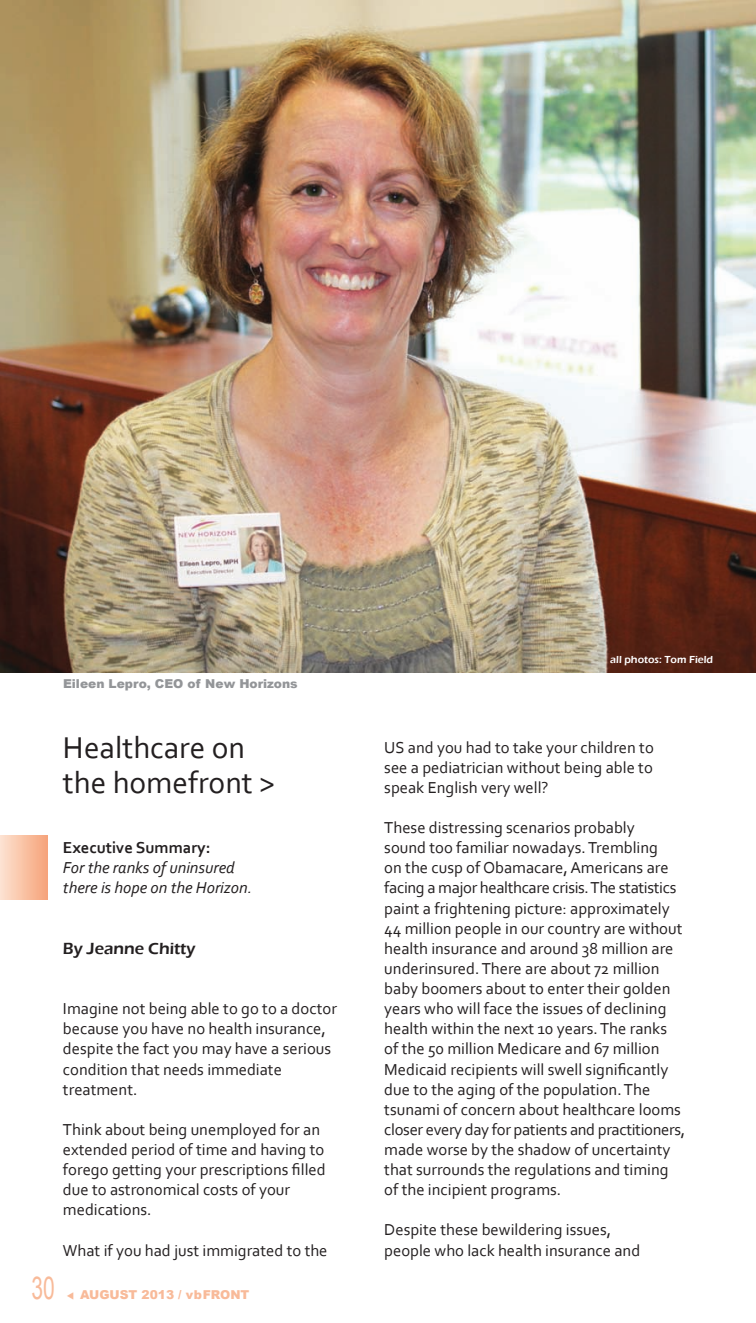
<style>
.page{position:relative;width:756px;height:1323px;background:#fff}
.page>*{position:absolute;margin:0;border:0;box-sizing:border-box;transform-origin:0 0}
.t1{font:31.5px/35px "Corbel";color:#231f20}
.t2{font:31.5px "Arial";color:#f8ba99;scale:.67 1}
.t3{font:16.62px/20.1px "Corbel";color:#231f20}
.t4{font:italic 16.62px/20.1px "Corbel";color:#231f20}
.t5{font:700 16.62px "Corbel";color:#231f20}
.t6{font:600 16.62px "Eras ITC";color:#231f20}
.t7{font:900 12.25px "Arial";color:#939598}
.t8{font:900 12.25px "Arial";color:#f8ba99}
.t9{font:600 10.5px "Eras ITC";color:#fff}
</style>
<div class="page">
<div style="left:0;top:836px;width:47px;height:64px;background:linear-gradient(to right,#fde3d2,#f6a47a)"></div>
<img style="left:0;top:0;width:756px;height:672px">
<p class="t7" style="left:63px;top:674px;width:236px">Eileen Lepro, CEO of New Horizons</p>
<h1 class="t1" style="left:63px;top:733px;width:214px">Healthcare on the homefront &gt;</h1>
<p class="t5" style="left:63px;top:841px;width:149px">Executive Summary:</p>
<p class="t4" style="left:63px;top:859px;width:191px">For the ranks of uninsured there is hope on the Horizon.</p>
<p class="t6" style="left:63px;top:939px;width:134px">By Jeanne Chitty</p>
<h1 class="t2" style="left:32px;top:1270px;width:36px">30</h1>
<p class="t3" style="left:63px;top:1000px;width:275px">Imagine not being able to go to a doctor because you have no health insurance, despite the fact you may have a serious condition that needs immediate treatment.</p>
<p class="t3" style="left:63px;top:1121px;width:264px">Think about being unemployed for an extended period of time and having to forego getting your prescriptions filled due to astronomical costs of your medications.</p>
<p class="t3" style="left:63px;top:1242px;width:266px">What if you had just immigrated to the</p>
<p class="t8" style="left:67px;top:1285px;width:184px">▼ AUGUST 2013 / vbFRONT</p>
<p class="t9" style="left:610px;top:654px;width:104px">all photos: Tom Field</p>
<p class="t3" style="left:384px;top:738px;width:271px;text-align:justify">US and you had to take your children to see a pediatrician without being able to speak English very well?</p>
<p class="t3" style="left:384px;top:819px;width:302px">These distressing scenarios probably<br>sound too familiar nowadays. Trembling<br>on the cusp of Obamacare, Americans are facing a major healthcare crisis. The statistics paint a frightening picture: approximately 44 million people in our country are without health insurance and around 38 million are underinsured. There are about 72 million baby boomers about to enter their golden years who will face the issues of declining health within the next 10 years. The ranks of the 50 million Medicare and 67 million Medicaid recipients will swell significantly due to the aging of the population. The tsunami of concern about healthcare looms closer every day for patients and practitioners, made worse by the shadow of uncertainty that surrounds the regulations and timing of the incipient programs.</p>
<p class="t3" style="left:384px;top:1221px;width:258px">Despite these bewildering issues, people who lack health insurance and</p>
</div>
